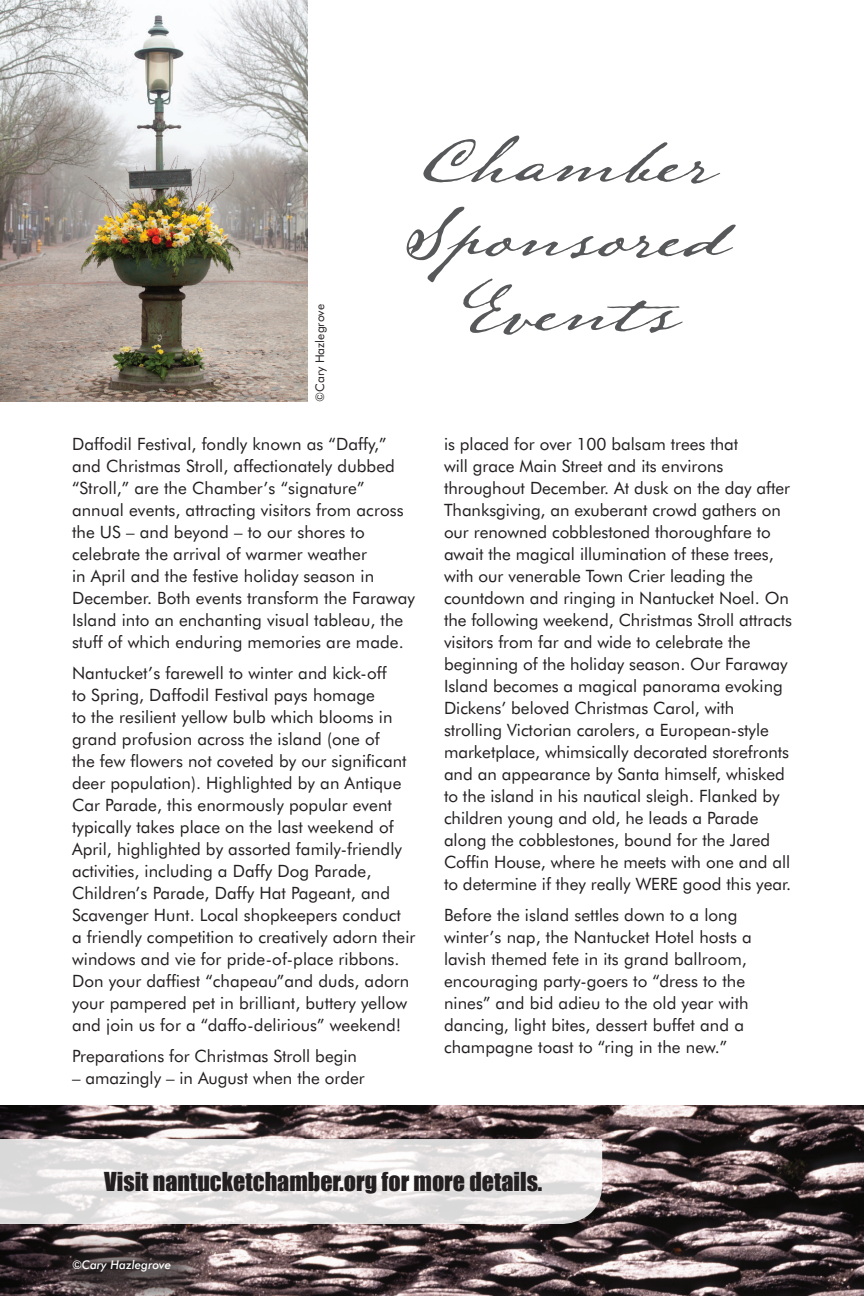
<style>
.page{position:relative;width:864px;height:1296px;background:#fff}
.page>*{position:absolute;margin:0;border:0;box-sizing:border-box;transform-origin:0 0}
.t1{font:62px "Lamar Pen";color:#57585a}
.t2{font:24px "Impact";color:#231f20}
.t3{font:17px/22px "Futura BT";letter-spacing:.005em;color:#231f20}
.t4{font:12px "Futura BT";color:#231f20}
.t5{font:italic 500 12px "Futura BT";color:#fff}
</style>
<div class="page">
<img style="left:0;top:0;width:308px;height:402px">
<img style="left:0;top:1106px;width:864px;height:190px">
<svg style="left:0;top:1139px;width:602px;height:85px"></svg>
<div style="left:42px;top:1230px;width:172px;height:66px;background:#231f20;opacity:.75"></div>
<img style="left:0;top:0;width:1px;height:324px">
<p class="t4" style="left:312px;top:402px;width:99px;rotate:-90deg">©Cary Hazlegrove</p>
<p class="t1" style="left:415px;top:121px;width:297px">Chamber</p>
<p class="t1" style="left:401px;top:196px;width:323px">Sponsored</p>
<p class="t1" style="left:452px;top:270px;width:228px">Events</p>
<p class="t3" style="left:72px;top:432px;width:345px">Daffodil Festival, fondly known as “Daffy,” and Christmas Stroll, affectionately dubbed “Stroll,” are the Chamber’s “signature” annual events, attracting visitors from across the US – and beyond – to our shores to celebrate the arrival of warmer weather<br>in April and the festive holiday season in December. Both events transform the Faraway Island into an enchanting visual tableau, the stuff of which enduring memories are made.</p>
<p class="t3" style="left:72px;top:661px;width:345px">Nantucket’s farewell to winter and kick-off<br>to Spring, Daffodil Festival pays homage<br>to the resilient yellow bulb which blooms in grand profusion across the island (one of<br>the few flowers not coveted by our significant deer population). Highlighted by an Antique Car Parade, this enormously popular event typically takes place on the last weekend of April, highlighted by assorted family-friendly activities, including a Daffy Dog Parade, Children’s Parade, Daffy Hat Pageant, and Scavenger Hunt. Local shopkeepers conduct<br>a friendly competition to creatively adorn their windows and vie for pride-of-place ribbons.<br>Don your daffiest “chapeau”and duds, adorn your pampered pet in brilliant, buttery yellow and join us for a “daffo-delirious” weekend!</p>
<p class="t3" style="left:72px;top:1044px;width:286px">Preparations for Christmas Stroll begin</p>
<p class="t3" style="left:72px;top:1066px;width:294px">– amazingly – in August when the order</p>
<p class="t3" style="left:444px;top:432px;width:349px">is placed for over 100 balsam trees that<br>will grace Main Street and its environs throughout December. At dusk on the day after Thanksgiving, an exuberant crowd gathers on our renowned cobblestoned thoroughfare to await the magical illumination of these trees, with our venerable Town Crier leading the countdown and ringing in Nantucket Noel. On the following weekend, Christmas Stroll attracts visitors from far and wide to celebrate the beginning of the holiday season. Our Faraway Island becomes a magical panorama evoking Dickens’ beloved Christmas Carol, with strolling Victorian carolers, a European-style marketplace, whimsically decorated storefronts and an appearance by Santa himself, whisked to the island in his nautical sleigh. Flanked by children young and old, he leads a Parade along the cobblestones, bound for the Jared Coffin House, where he meets with one and all to determine if they really WERE good this year.</p>
<p class="t3" style="left:444px;top:903px;width:309px">Before the island settles down to a long winter’s nap, the Nantucket Hotel hosts a lavish themed fete in its grand ballroom, encouraging party-goers to “dress to the nines” and bid adieu to the old year with dancing, light bites, dessert buffet and a champagne toast to “ring in the new.”</p>
<p class="t2" style="left:104px;top:1163px;width:440px">Visit nantucketchamber.org for more details.</p>
<p class="t5" style="left:72px;top:1258px;width:101px">©Cary Hazlegrove</p>
</div>
